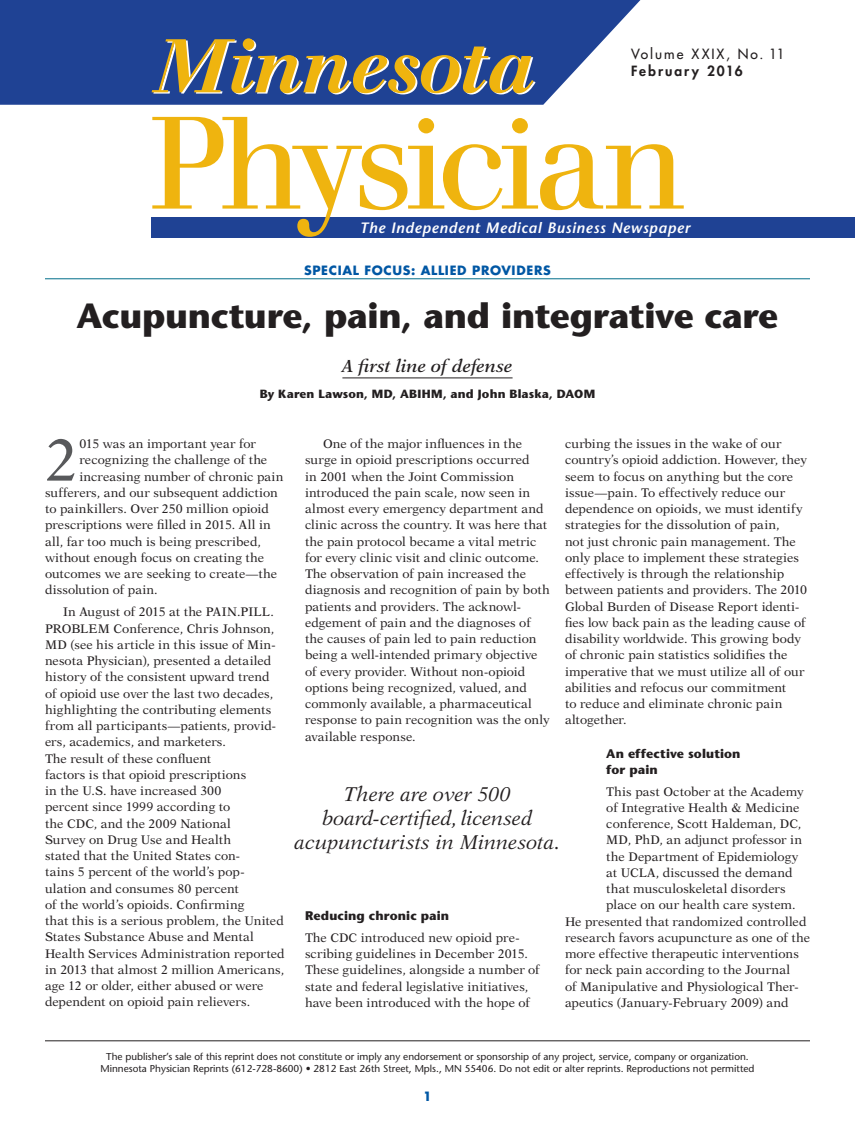
<style>
.page{position:relative;width:855px;height:1125px;background:#fff}
.page>*{position:absolute;margin:0;border:0;box-sizing:border-box;transform-origin:0 0}
.t1{font:59.5px "New Aster";color:#58595b}
.t2{font:700 35px "Stone Sans";letter-spacing:-.01em;color:#231f20}
.t3{font:italic 20px/24px "New Aster";letter-spacing:-.005em;color:#231f20;text-align:center}
.t4{font:italic 600 17.5px "New Aster";letter-spacing:-.005em;color:#231f20}
.t5{font:italic 600 15px "Stone Sans";letter-spacing:.045em;color:#fff}
.t6{font:13.75px "Futura";letter-spacing:.14em;color:#231f20}
.t7{font:800 13.75px "Futura";letter-spacing:.145em;color:#231f20}
.t8{font:12.5px/16.2px "New Aster";letter-spacing:.005em;color:#231f20}
.t9{font:700 12.5px/16.2px "Stone Sans";letter-spacing:.01em;color:#231f20}
.t10{font:700 12.5px "Futura";letter-spacing:.055em;color:#0057a4}
.t11{font:700 11.88px "Stone Sans";letter-spacing:.015em;color:#231f20}
.t12{font:10px/12px "Stone Sans";color:#231f20;text-align:center}
</style>
<div class="page">
<hr style="left:342px;top:377px;width:171px;height:1px;background:#231f20">
<svg style="left:0;top:0;width:640px;height:105px;background:#3857a0"></svg>
<div style="left:152px;top:217px;width:703px;height:21px;background:#1f4294"></div>
<svg style="left:152px;top:117px;width:532px;height:120px"></svg>
<svg style="left:152px;top:39px;width:384px;height:55px;background:#767771"></svg>
<hr style="left:45px;top:1041px;width:765px;height:1px;background:#231f20">
<hr style="left:45px;top:278px;width:765px;height:1px;background:#006d89">
<p class="t6" style="left:631px;top:45px;width:155px">Volume XXIX, No. 11</p>
<p class="t7" style="left:631px;top:62px;width:113px">February 2016</p>
<p class="t5" style="left:360px;top:218px;width:332px">The Independent Medical Business Newspaper</p>
<p class="t10" style="left:304px;top:262px;width:248px">SPECIAL FOCUS: ALLIED PROVIDERS</p>
<h2 class="t2" style="left:77px;top:295px;width:703px">Acupuncture, pain, and integrative care</h2>
<h3 class="t4" style="left:342px;top:355px;width:172px">A first line of defense</h3>
<p class="t11" style="left:260px;top:387px;width:337px">By Karen Lawson, MD, ABIHM, and John Blaska, DAOM</p>
<h1 class="t1" style="left:45px;top:425px;width:35px">2</h1>
<p class="t8" style="left:79px;top:436px;width:178px">015 was an important year for</p>
<p class="t8" style="left:79px;top:452px;width:189px">recognizing the challenge of the</p>
<p class="t8" style="left:79px;top:468px;width:205px">increasing number of chronic pain</p>
<p class="t8" style="left:45px;top:484px;width:234px">sufferers, and our subsequent addiction</p>
<p class="t8" style="left:45px;top:501px;width:225px">to painkillers. Over 250 million opioid</p>
<p class="t8" style="left:45px;top:517px;width:227px">prescriptions were filled in 2015. All in</p>
<p class="t8" style="left:45px;top:533px;width:217px">all, far too much is being prescribed,</p>
<p class="t8" style="left:45px;top:549px;width:221px">without enough focus on creating the</p>
<p class="t8" style="left:45px;top:566px;width:234px">outcomes we are seeking to create—the</p>
<p class="t8" style="left:45px;top:582px;width:114px">dissolution of pain.</p>
<p class="t8" style="left:45px;top:604px;width:241px;text-indent:18px">In August of 2015 at the PAIN.PILL.<br>PROBLEM Conference, Chris Johnson, MD (see his article in this issue of Min&shy;nesota Physician), presented a detailed history of the consistent upward trend<br>of opioid use over the last two decades, highlighting the contributing elements from all participants—patients, provid&shy;ers, academics, and marketers.<br>The result of these confluent<br>factors is that opioid prescriptions<br>in the U.S. have increased 300<br>percent since 1999 according to<br>the CDC, and the 2009 National<br>Survey on Drug Use and Health<br>stated that the United States con-<br>tains 5 percent of the world’s pop&shy;ulation and consumes 80 percent<br>of the world’s opioids. Confirming<br>that this is a serious problem, the United States Substance Abuse and Mental Health Services Administration reported in 2013 that almost 2 million Americans, age 12 or older, either abused or were dependent on opioid pain relievers.</p>
<p class="t8" style="left:565px;top:436px;width:244px">curbing the issues in the wake of our country’s opioid addiction. However, they seem to focus on anything but the core issue—pain. To effectively reduce our dependence on opioids, we must identify strategies for the dissolution of pain,<br>not just chronic pain management. The only place to implement these strategies effectively is through the relationship between patients and providers. The 2010<br>Global Burden of Disease Report identi&shy;fies low back pain as the leading cause of disability worldwide. This growing body of chronic pain statistics solidifies the imperative that we must utilize all of our abilities and refocus our commitment<br>to reduce and eliminate chronic pain altogether.</p>
<p class="t9" style="left:606px;top:745px;width:136px">An effective solution for pain</p>
<p class="t8" style="left:606px;top:783px;width:199px">This past October at the Academy</p>
<p class="t8" style="left:606px;top:799px;width:195px">of Integrative Health &amp; Medicine</p>
<p class="t8" style="left:606px;top:816px;width:197px">conference, Scott Haldeman, DC,</p>
<p class="t8" style="left:606px;top:832px;width:197px">MD, PhD, an adjunct professor in</p>
<p class="t8" style="left:606px;top:848px;width:194px">the Department of Epidemiology</p>
<p class="t8" style="left:606px;top:864px;width:188px">at UCLA, discussed the demand</p>
<p class="t8" style="left:606px;top:881px;width:181px">that musculoskeletal disorders</p>
<p class="t8" style="left:606px;top:897px;width:191px">place on our health care system.</p>
<p class="t8" style="left:565px;top:913px;width:243px">He presented that randomized controlled</p>
<p class="t8" style="left:565px;top:929px;width:246px">research favors acupuncture as one of the</p>
<p class="t8" style="left:565px;top:946px;width:235px">more effective therapeutic interventions</p>
<p class="t8" style="left:565px;top:962px;width:227px">for neck pain according to the Journal</p>
<p class="t8" style="left:565px;top:978px;width:235px">of Manipulative and Physiological Ther-</p>
<p class="t8" style="left:565px;top:994px;width:225px">apeutics (January-February 2009) and</p>
<p class="t8" style="left:305px;top:436px;width:246px;text-indent:18px">One of the major influences in the surge in opioid prescriptions occurred<br>in 2001 when the Joint Commission introduced the pain scale, now seen in almost every emergency department and clinic across the country. It was here that the pain protocol became a vital metric for every clinic visit and clinic outcome.<br>The observation of pain increased the diagnosis and recognition of pain by both patients and providers. The acknowl&shy;edgement of pain and the diagnoses of the causes of pain led to pain reduction being a well-intended primary objective of every provider. Without non-opioid options being recognized, valued, and commonly available, a pharmaceutical response to pain recognition was the only available response.</p>
<h3 class="t3" style="left:295px;top:782px;width:267px">There are over 500 board-certified, licensed acupuncturists in Minnesota.</h3>
<p class="t9" style="left:305px;top:908px;width:146px">Reducing chronic pain</p>
<p class="t8" style="left:305px;top:929px;width:236px">The CDC introduced new opioid pre&shy;scribing guidelines in December 2015.<br>These guidelines, alongside a number of state and federal legislative initiatives, have been introduced with the hope of</p>
<p class="t12" style="left:100px;top:1050px;width:656px">The publisher’s sale of this reprint does not constitute or imply any endorsement or sponsorship of any project, service, company or organization.<br>Minnesota Physician Reprints (612-728-8600) • 2812 East 26th Street, Mpls., MN 55406. Do not edit or alter reprints. Reproductions not permitted</p>
<p class="t10" style="left:423px;top:1087px;width:10px">1</p>
</div>
